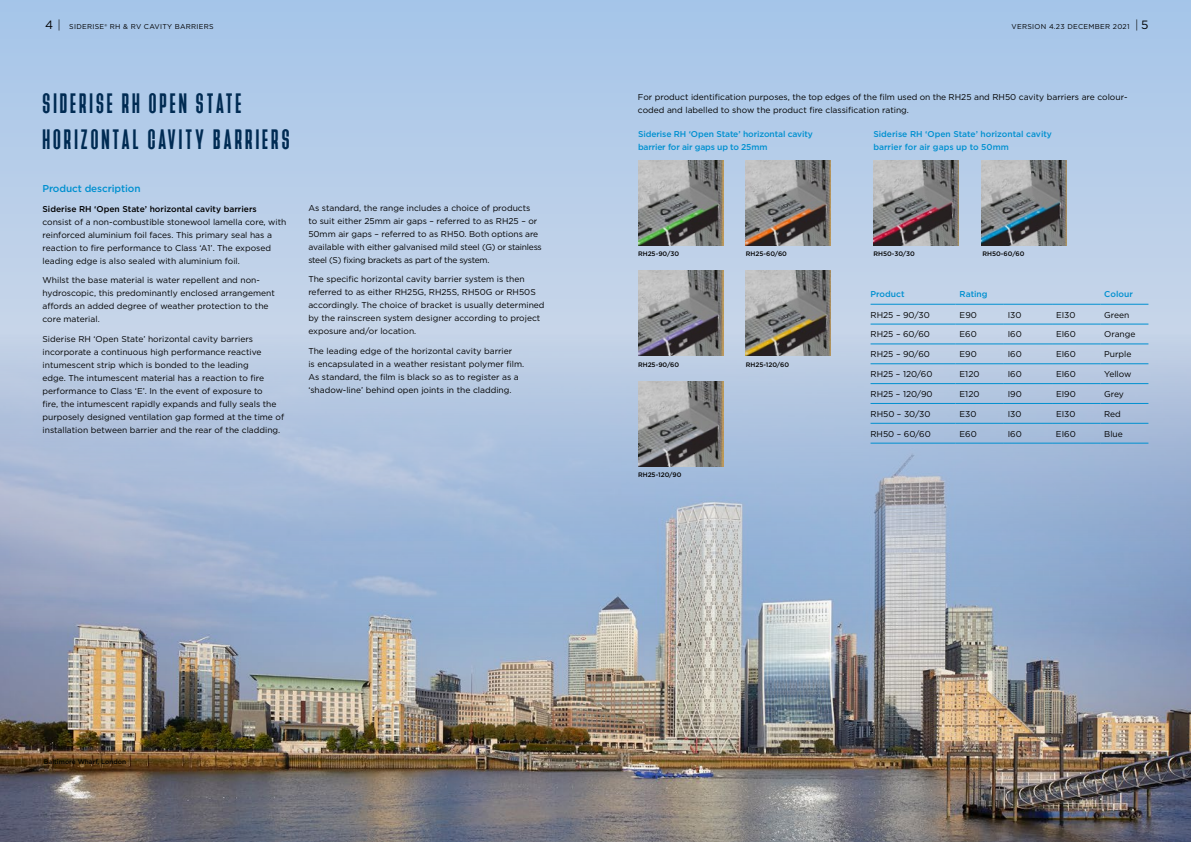
<style>
.page{position:relative;width:1191px;height:842px;background:#fff}
.page>*{position:absolute;margin:0;border:0;box-sizing:border-box;transform-origin:0 0}
.t1{font:500 30px/36px "Devant Horgen";letter-spacing:.1em;color:#002b53}
.t2{font:500 10px "Gotham";letter-spacing:-.01em;color:#0090d0}
.t3{font:8.5px/13px "Gotham";color:#000}
.t4{font:500 8.5px/13px "Gotham";letter-spacing:-.005em;color:#0090d0}
.t5{font:500 8.5px "Gotham";color:#000}
.t6{font:7px "Gotham";letter-spacing:.04em;color:#000}
.t7{font:500 6.5px "Gotham";color:#000}
.s1{font-size:12px}
.s2{font-weight:300;font-size:12px}
</style>
<div class="page">
<svg style="left:0;top:0;width:595px;height:334px"></svg>
<svg style="left:595px;top:0;width:596px;height:334px"></svg>
<img style="left:0;top:334px;width:1191px;height:508px">
<img style="left:638px;top:160px;width:85px;height:85px">
<img style="left:638px;top:271px;width:85px;height:85px">
<img style="left:638px;top:381px;width:85px;height:85px">
<img style="left:981px;top:160px;width:85px;height:85px">
<img style="left:873px;top:160px;width:85px;height:85px">
<img style="left:746px;top:271px;width:85px;height:85px">
<img style="left:746px;top:160px;width:85px;height:85px">
<hr style="left:870px;top:324px;width:85px;height:1px;background:#0090d0">
<hr style="left:955px;top:324px;width:48px;height:1px;background:#0090d0">
<hr style="left:1003px;top:324px;width:49px;height:1px;background:#0090d0">
<hr style="left:1052px;top:324px;width:48px;height:1px;background:#0090d0">
<hr style="left:1100px;top:324px;width:48px;height:1px;background:#0090d0">
<hr style="left:870px;top:344px;width:85px;height:1px;background:#0090d0">
<hr style="left:955px;top:344px;width:48px;height:1px;background:#0090d0">
<hr style="left:1003px;top:344px;width:49px;height:1px;background:#0090d0">
<hr style="left:1052px;top:344px;width:48px;height:1px;background:#0090d0">
<hr style="left:1100px;top:344px;width:48px;height:1px;background:#0090d0">
<hr style="left:870px;top:364px;width:85px;height:1px;background:#0090d0">
<hr style="left:955px;top:364px;width:48px;height:1px;background:#0090d0">
<hr style="left:1003px;top:364px;width:49px;height:1px;background:#0090d0">
<hr style="left:1052px;top:364px;width:48px;height:1px;background:#0090d0">
<hr style="left:1100px;top:364px;width:48px;height:1px;background:#0090d0">
<hr style="left:870px;top:383px;width:85px;height:1px;background:#0090d0">
<hr style="left:955px;top:383px;width:48px;height:1px;background:#0090d0">
<hr style="left:1003px;top:383px;width:49px;height:1px;background:#0090d0">
<hr style="left:1052px;top:383px;width:48px;height:1px;background:#0090d0">
<hr style="left:1100px;top:383px;width:48px;height:1px;background:#0090d0">
<hr style="left:870px;top:403px;width:85px;height:1px;background:#0090d0">
<hr style="left:955px;top:403px;width:48px;height:1px;background:#0090d0">
<hr style="left:1003px;top:403px;width:49px;height:1px;background:#0090d0">
<hr style="left:1052px;top:403px;width:48px;height:1px;background:#0090d0">
<hr style="left:1100px;top:403px;width:48px;height:1px;background:#0090d0">
<hr style="left:870px;top:423px;width:85px;height:1px;background:#0090d0">
<hr style="left:955px;top:423px;width:48px;height:1px;background:#0090d0">
<hr style="left:1003px;top:423px;width:49px;height:1px;background:#0090d0">
<hr style="left:1052px;top:423px;width:48px;height:1px;background:#0090d0">
<hr style="left:1100px;top:423px;width:48px;height:1px;background:#0090d0">
<hr style="left:870px;top:443px;width:85px;height:1px;background:#0090d0">
<hr style="left:955px;top:443px;width:48px;height:1px;background:#0090d0">
<hr style="left:1003px;top:443px;width:49px;height:1px;background:#0090d0">
<hr style="left:1052px;top:443px;width:48px;height:1px;background:#0090d0">
<hr style="left:1100px;top:443px;width:48px;height:1px;background:#0090d0">
<hr style="left:870px;top:304px;width:85px;height:1px;background:#0090d0">
<hr style="left:955px;top:304px;width:48px;height:1px;background:#0090d0">
<hr style="left:1003px;top:304px;width:49px;height:1px;background:#0090d0">
<hr style="left:1052px;top:304px;width:48px;height:1px;background:#0090d0">
<hr style="left:1100px;top:304px;width:48px;height:1px;background:#0090d0">
<p class="t6" style="left:45px;top:22px;width:170px"><span class="s1">4</span> <span class="s2">|</span> SIDERISE® RH &amp; RV CAVITY BARRIERS</p>
<p class="t6" style="left:1011px;top:22px;width:138px">VERSION 4.23 DECEMBER 2021 <span class="s2">|</span> <span class="s1">5</span></p>
<h1 class="t1" style="left:43px;top:86px;width:248px">SIDERISE RH OPEN STATE<br>HORIZONTAL CAVITY BARRIERS</h1>
<p class="t2" style="left:43px;top:182px;width:100px">Product description</p>
<p class="t5" style="left:43px;top:203px;width:216px">Siderise RH ‘Open State’ horizontal cavity barriers</p>
<p class="t3" style="left:43px;top:215px;width:245px">consist of a non-combustible stonewool lamella core, with reinforced aluminium foil faces. This primary seal has a reaction to fire performance to Class ‘A1’. The exposed leading edge is also sealed with aluminium foil.</p>
<p class="t3" style="left:43px;top:274px;width:234px">Whilst the base material is water repellent and non&shy;hydroscopic, this predominantly enclosed arrangement affords an added degree of weather protection to the core material.</p>
<p class="t3" style="left:43px;top:332px;width:243px">Siderise RH ‘Open State’ horizontal cavity barriers incorporate a continuous high performance reactive intumescent strip which is bonded to the leading<br>edge. The intumescent material has a reaction to fire performance to Class ‘E’. In the event of exposure to<br>fire, the intumescent rapidly expands and fully seals the purposely designed ventilation gap formed at the time of installation between barrier and the rear of the cladding.</p>
<p class="t3" style="left:308px;top:201px;width:235px">As standard, the range includes a choice of products<br>to suit either 25mm air gaps – referred to as RH25 – or 50mm air gaps – referred to as RH50. Both options are available with either galvanised mild steel (G) or stainless steel (S) fixing brackets as part of the system.</p>
<p class="t3" style="left:308px;top:272px;width:238px">The specific horizontal cavity barrier system is then referred to as either RH25G, RH25S, RH50G or RH50S accordingly. The choice of bracket is usually determined by the rainscreen system designer according to project exposure and/or location.</p>
<p class="t3" style="left:308px;top:344px;width:217px">The leading edge of the horizontal cavity barrier<br>is encapsulated in a weather resistant polymer film.<br>As standard, the film is black so as to register as a ‘shadow-line’ behind open joints in the cladding.</p>
<p class="t3" style="left:638px;top:91px;width:491px">For product identification purposes, the top edges of the film used on the RH25 and RH50 cavity barriers are colour&shy;coded and labelled to show the product fire classification rating.</p>
<p class="t4" style="left:638px;top:128px;width:176px">Siderise RH ‘Open State’ horizontal cavity barrier for air gaps up to 25mm</p>
<p class="t4" style="left:873px;top:128px;width:180px">Siderise RH ‘Open State’ horizontal cavity barrier for air gaps up to 50mm</p>
<p class="t7" style="left:638px;top:250px;width:43px">RH25-90/30</p>
<p class="t7" style="left:746px;top:250px;width:43px">RH25-60/60</p>
<p class="t7" style="left:873px;top:250px;width:43px">RH50-30/30</p>
<p class="t7" style="left:982px;top:250px;width:43px">RH50-60/60</p>
<p class="t7" style="left:638px;top:360px;width:43px">RH25-90/60</p>
<p class="t7" style="left:638px;top:471px;width:45px">RH25-120/90</p>
<p class="t7" style="left:746px;top:360px;width:45px">RH25-120/60</p>
<p class="t4" style="left:870px;top:287px;width:35px">Product</p>
<p class="t4" style="left:959px;top:287px;width:29px">Rating</p>
<p class="t4" style="left:1104px;top:287px;width:30px">Colour</p>
<p class="t3" style="left:870px;top:308px;width:61px">RH25 – 90/30</p>
<p class="t3" style="left:959px;top:308px;width:19px">E90</p>
<p class="t3" style="left:1007px;top:308px;width:15px">I30</p>
<p class="t3" style="left:1056px;top:308px;width:21px">EI30</p>
<p class="t3" style="left:1104px;top:308px;width:27px">Green</p>
<p class="t3" style="left:870px;top:328px;width:61px">RH25 – 60/60</p>
<p class="t3" style="left:959px;top:328px;width:19px">E60</p>
<p class="t3" style="left:1007px;top:328px;width:16px">I60</p>
<p class="t3" style="left:1056px;top:328px;width:21px">EI60</p>
<p class="t3" style="left:1104px;top:328px;width:33px">Orange</p>
<p class="t3" style="left:870px;top:348px;width:61px">RH25 – 90/60</p>
<p class="t3" style="left:959px;top:348px;width:19px">E90</p>
<p class="t3" style="left:1007px;top:348px;width:16px">I60</p>
<p class="t3" style="left:1056px;top:348px;width:21px">EI60</p>
<p class="t3" style="left:1104px;top:348px;width:29px">Purple</p>
<p class="t3" style="left:870px;top:367px;width:63px">RH25 – 120/60</p>
<p class="t3" style="left:959px;top:367px;width:21px">E120</p>
<p class="t3" style="left:1007px;top:367px;width:16px">I60</p>
<p class="t3" style="left:1056px;top:367px;width:21px">EI60</p>
<p class="t3" style="left:1104px;top:367px;width:29px">Yellow</p>
<p class="t3" style="left:870px;top:387px;width:64px">RH25 – 120/90</p>
<p class="t3" style="left:959px;top:387px;width:21px">E120</p>
<p class="t3" style="left:1007px;top:387px;width:16px">I90</p>
<p class="t3" style="left:1056px;top:387px;width:21px">EI90</p>
<p class="t3" style="left:1104px;top:387px;width:21px">Grey</p>
<p class="t3" style="left:870px;top:407px;width:61px">RH50 – 30/30</p>
<p class="t3" style="left:959px;top:407px;width:18px">E30</p>
<p class="t3" style="left:1007px;top:407px;width:15px">I30</p>
<p class="t3" style="left:1056px;top:407px;width:21px">EI30</p>
<p class="t3" style="left:1104px;top:407px;width:18px">Red</p>
<p class="t3" style="left:870px;top:427px;width:62px">RH50 – 60/60</p>
<p class="t3" style="left:959px;top:427px;width:19px">E60</p>
<p class="t3" style="left:1007px;top:427px;width:16px">I60</p>
<p class="t3" style="left:1056px;top:427px;width:21px">EI60</p>
<p class="t3" style="left:1104px;top:427px;width:20px">Blue</p>
<p class="t7" style="left:44px;top:757px;width:84px">Baltimore Wharf, London</p>
</div>
